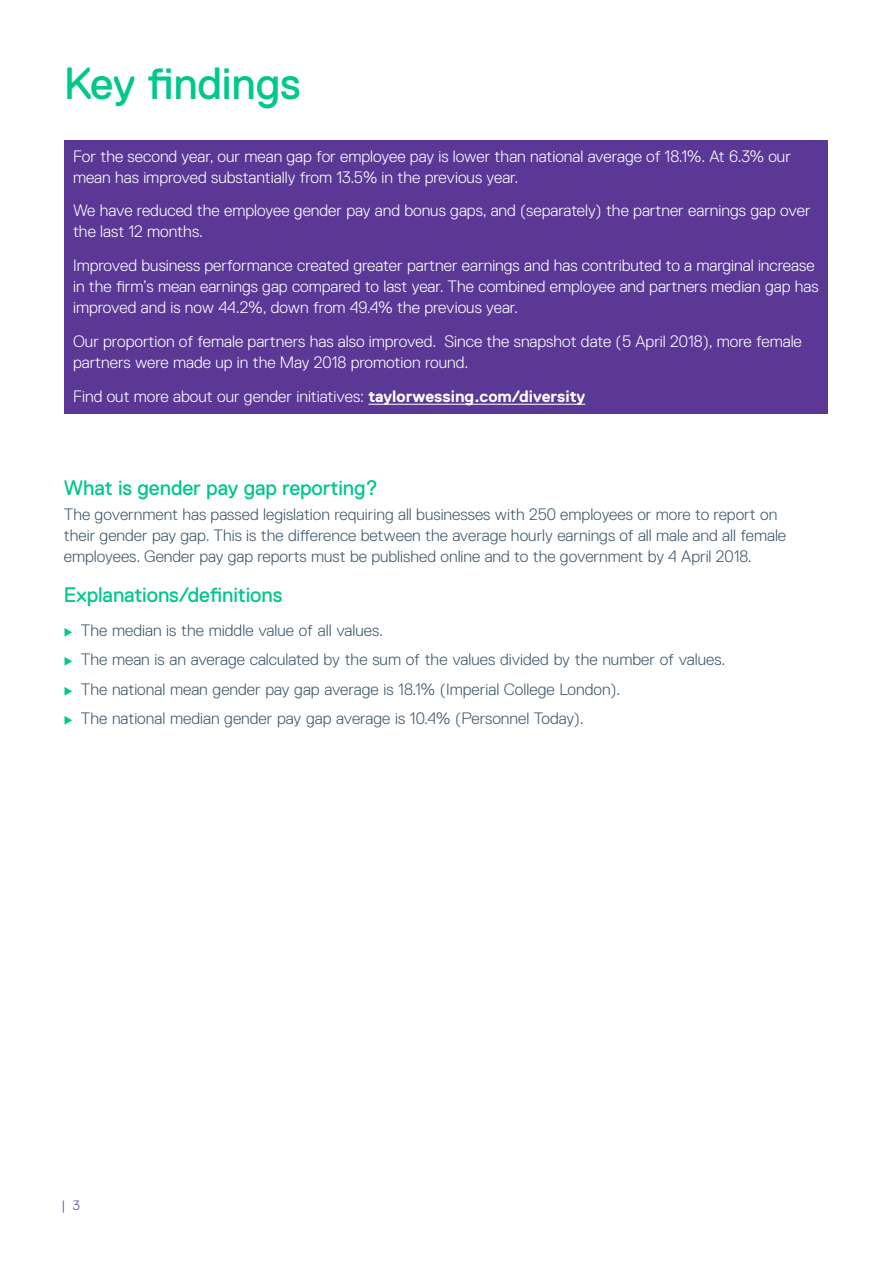
<style>
.page{position:relative;width:893px;height:1263px;background:#fff}
.page>*{position:absolute;margin:0;border:0;box-sizing:border-box;transform-origin:0 0}
.Page_title{font:45px "Replica Pro";letter-spacing:-.005em;color:#00c78b}
.Subhead{font:21px "Replica Pro";letter-spacing:-.005em;color:#00c78b}
.body_text{font:21px "Replica Pro";letter-spacing:-.005em;color:#00c78b}
.body_text-2{font:300 16.5px/21px "Replica Pro";color:#fff}
.body_text-3{font:300 16.5px/21px "Replica Pro";color:#3f596b}
.t1{font:300 13.5px "Replica Pro";color:#5b3896}
.s1{font-weight:700}
.s2{color:#00c78b}
</style>
<div class="page">
<div style="left:65px;top:140px;width:763px;height:274px;background:#5b3896"></div>
<hr style="left:368px;top:404px;width:217px;height:1px;background:#fff">
<p class="Page_title" style="left:64px;top:58px;width:239px">Key findings</p>
<p class="body_text-2" style="left:73px;top:146px;width:719px">For the second year, our mean gap for employee pay is lower than national average of 18.1%. At 6.3% our mean has improved substantially from 13.5% in the previous year.</p>
<p class="body_text-2" style="left:73px;top:200px;width:739px">We have reduced the employee gender pay and bonus gaps, and (separately) the partner earnings gap over the last 12 months.</p>
<p class="body_text-2" style="left:73px;top:255px;width:747px">Improved business performance created greater partner earnings and has contributed to a marginal increase in the firm’s mean earnings gap compared to last year. The combined employee and partners median gap has improved and is now 44.2%, down from 49.4% the previous year.</p>
<p class="body_text-2" style="left:73px;top:331px;width:730px">Our proportion of female partners has also improved. Since the snapshot date (5 April 2018), more female partners were made up in the May 2018 promotion round.</p>
<p class="body_text-2" style="left:73px;top:386px;width:514px">Find out more about our gender initiatives: <span class="s1">taylorwessing.com/diversity</span></p>
<p class="Subhead" style="left:64px;top:476px;width:316px">What is gender pay gap reporting?</p>
<p class="body_text-3" style="left:64px;top:504px;width:724px">The government has passed legislation requiring all businesses with 250 employees or more to report on their gender pay gap. This is the difference between the average hourly earnings of all male and all female employees. Gender pay gap reports must be published online and to the government by 4 April 2018.</p>
<p class="body_text" style="left:64px;top:583px;width:220px">Explanations/definitions</p>
<p class="body_text-3" style="left:64px;top:620px;width:321px"><span class="s2">◆</span> The median is the middle value of all values.</p>
<p class="body_text-3" style="left:64px;top:649px;width:663px"><span class="s2">◆</span> The mean is an average calculated by the sum of the values divided by the number of values.</p>
<p class="body_text-3" style="left:64px;top:679px;width:558px"><span class="s2">◆</span> The national mean gender pay gap average is 18.1% (Imperial College London).</p>
<p class="body_text-3" style="left:64px;top:708px;width:522px"><span class="s2">◆</span> The national median gender pay gap average is 10.4% (Personnel Today).</p>
<p class="t1" style="left:62px;top:1197px;width:20px">| 3</p>
</div>
